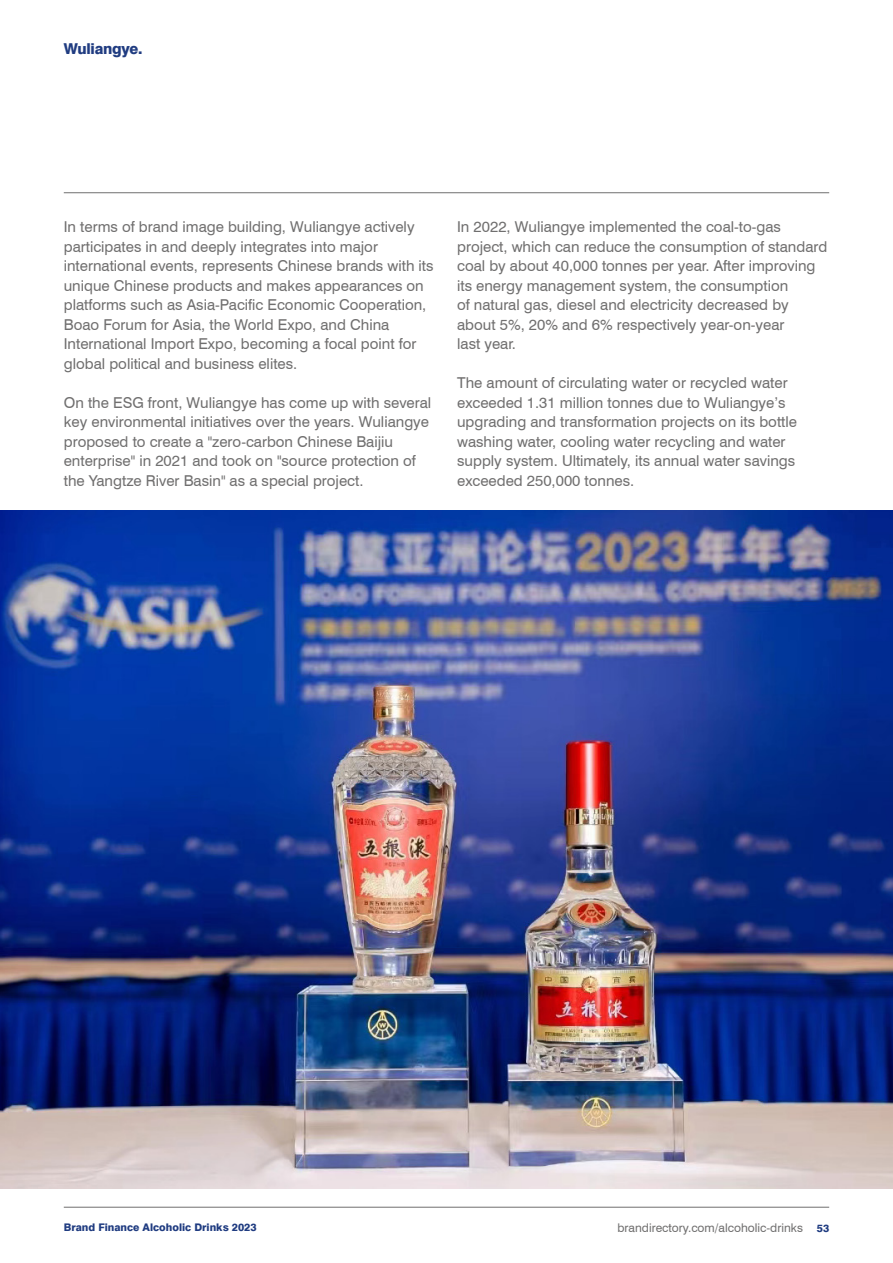
<style>
.page{position:relative;width:893px;height:1263px;background:#fff}
.page>*{position:absolute;margin:0;border:0;box-sizing:border-box;transform-origin:0 0}
.t1{font:15px/19.5px "Swiss 721 BT";color:#706f6f}
.t2{font:800 15px "Swiss 721 BT";letter-spacing:-.02em;color:#203c81}
.t3{font:12px "Swiss 721 BT";color:#706f6f}
.t4{font:800 10.5px "Swiss 721 BT";color:#203c81}
.s1{font-weight:800;font-size:10.5px;color:#203c81}
</style>
<div class="page">
<hr style="left:64px;top:1207px;width:765px;height:1px;background:#706f6f">
<hr style="left:64px;top:192px;width:765px;height:1px;background:#706f6f">
<img style="left:0;top:511px;width:893px;height:677px">
<p class="t2" style="left:64px;top:39px;width:80px">Wuliangye.</p>
<p class="t1" style="left:64px;top:217px;width:371px">In terms of brand image building, Wuliangye actively participates in and deeply integrates into major international events, represents Chinese brands with its unique Chinese products and makes appearances on platforms such as Asia-Pacific Economic Cooperation, Boao Forum for Asia, the World Expo, and China International Import Expo, becoming a focal point for global political and business elites.</p>
<p class="t1" style="left:64px;top:392px;width:369px">On the ESG front, Wuliangye has come up with several key environmental initiatives over the years. Wuliangye proposed to create a "zero-carbon Chinese Baijiu enterprise" in 2021 and took on "source protection of the Yangtze River Basin" as a special project.</p>
<p class="t1" style="left:457px;top:217px;width:372px">In 2022, Wuliangye implemented the coal-to-gas project, which can reduce the consumption of standard coal by about 40,000 tonnes per year. After improving its energy management system, the consumption<br>of natural gas, diesel and electricity decreased by about 5%, 20% and 6% respectively year-on-year<br>last year.</p>
<p class="t1" style="left:457px;top:373px;width:341px">The amount of circulating water or recycled water exceeded 1.31 million tonnes due to Wuliangye’s upgrading and transformation projects on its bottle washing water, cooling water recycling and water supply system. Ultimately, its annual water savings exceeded 250,000 tonnes.</p>
<p class="t4" style="left:64px;top:1221px;width:194px">Brand Finance Alcoholic Drinks 2023</p>
<p class="t3" style="left:617px;top:1220px;width:213px">brandirectory.com/alcoholic-drinks <span class="s1">53</span></p>
</div>
